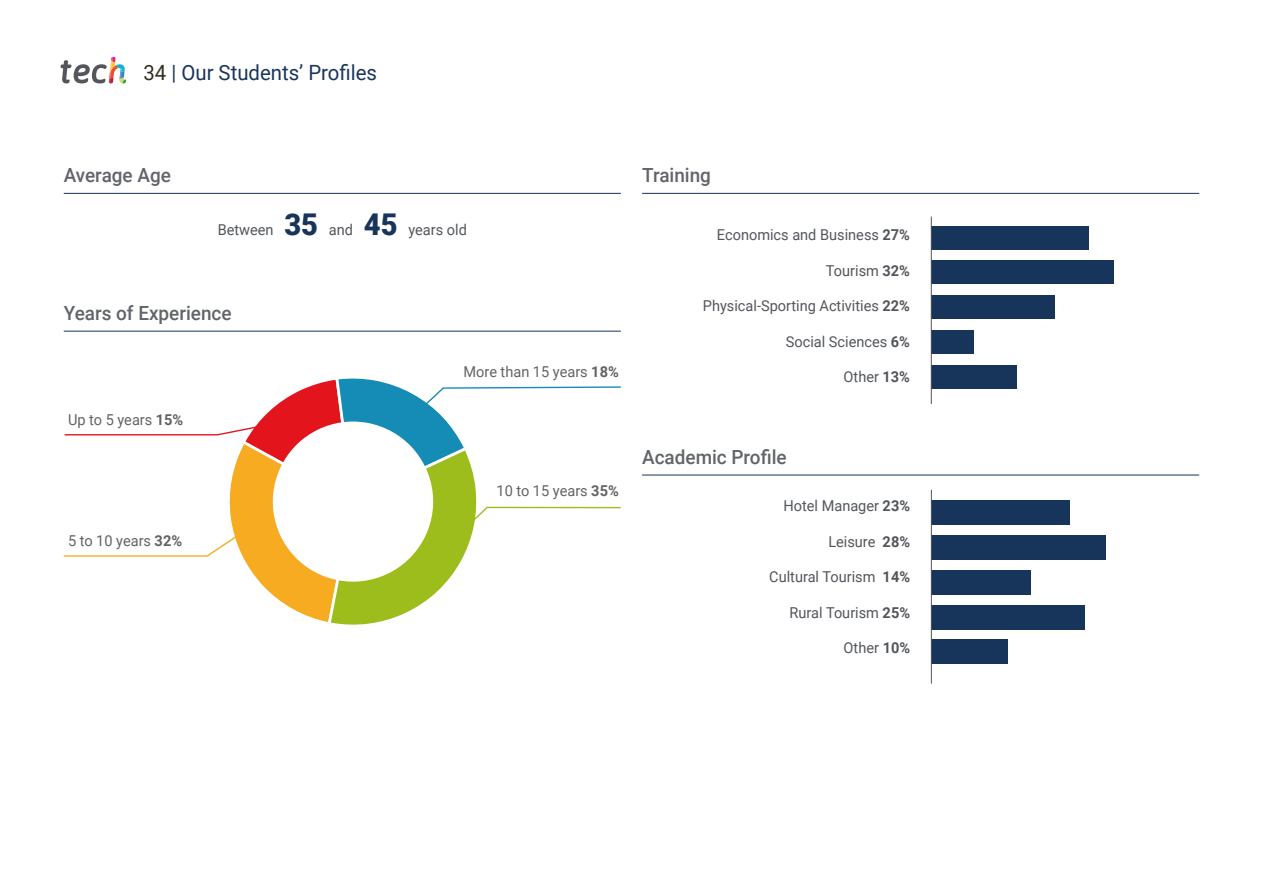
<style>
.page{position:relative;width:1263px;height:893px;background:#fff}
.page>*{position:absolute;margin:0;border:0;box-sizing:border-box;transform-origin:0 0}
.t1{font:21px "Roboto";color:#1a355c}
.t2{font:500 19.5px "Roboto";color:#61646a}
.t3{font:15px "Roboto";color:#52555b}
.t4{font:15px "Roboto";color:#636363}
.s1{color:#312e20}
.s2{font-weight:900;font-size:30px;color:#17355b}
.s3{font-weight:700}
</style>
<div class="page">
<svg style="left:61px;top:57px;width:65px;height:27px"></svg>
<hr style="left:64px;top:193px;width:557px;height:1px;background:#17355b">
<hr style="left:64px;top:331px;width:557px;height:1px;background:#17355b">
<hr style="left:642px;top:475px;width:557px;height:1px;background:#17355b">
<div style="left:931px;top:500px;width:138px;height:25px;background:#17355b"></div>
<div style="left:931px;top:535px;width:175px;height:25px;background:#17355b"></div>
<div style="left:931px;top:570px;width:100px;height:25px;background:#17355b"></div>
<div style="left:931px;top:605px;width:153px;height:24px;background:#17355b"></div>
<div style="left:931px;top:639px;width:77px;height:25px;background:#17355b"></div>
<hr style="left:931px;top:490px;width:1px;height:194px;background:#52555b">
<hr style="left:642px;top:193px;width:557px;height:1px;background:#17355b">
<div style="left:931px;top:226px;width:158px;height:24px;background:#17355b"></div>
<div style="left:931px;top:261px;width:183px;height:23px;background:#17355b"></div>
<div style="left:931px;top:295px;width:123px;height:24px;background:#17355b"></div>
<div style="left:931px;top:330px;width:43px;height:24px;background:#17355b"></div>
<div style="left:931px;top:365px;width:85px;height:23px;background:#17355b"></div>
<hr style="left:931px;top:217px;width:1px;height:187px;background:#52555b">
<svg style="left:64px;top:378px;width:557px;height:247px"></svg>
<h1 class="t1" style="left:144px;top:57px;width:235px"><span class="s1">34</span> | Our Students’ Profiles</h1>
<h2 class="t2" style="left:64px;top:161px;width:109px">Average Age</h2>
<p class="t3" style="left:218px;top:219px;width:251px">Between <span class="s2">35</span> and <span class="s2">45</span> years old</p>
<h2 class="t2" style="left:64px;top:300px;width:169px">Years of Experience</h2>
<h2 class="t2" style="left:642px;top:161px;width:70px">Training</h2>
<p class="t3" style="left:717px;top:225px;width:195px">Economics and Business <span class="s3">27%</span></p>
<p class="t3" style="left:826px;top:260px;width:86px">Tourism <span class="s3">32%</span></p>
<p class="t3" style="left:703px;top:296px;width:209px">Physical-Sporting Activities <span class="s3">22%</span></p>
<p class="t3" style="left:786px;top:331px;width:126px">Social Sciences <span class="s3">6%</span></p>
<p class="t4" style="left:68px;top:409px;width:117px">Up to 5 years <span class="s3">15%</span></p>
<p class="t4" style="left:68px;top:530px;width:116px">5 to 10 years <span class="s3">32%</span></p>
<p class="t4" style="left:463px;top:361px;width:157px">More than 15 years <span class="s3">18%</span></p>
<p class="t3" style="left:843px;top:367px;width:68px">Other <span class="s3">13%</span></p>
<p class="t4" style="left:496px;top:480px;width:124px">10 to 15 years <span class="s3">35%</span></p>
<h2 class="t2" style="left:642px;top:444px;width:146px">Academic Profile</h2>
<p class="t3" style="left:783px;top:496px;width:128px">Hotel Manager <span class="s3">23%</span></p>
<p class="t3" style="left:828px;top:531px;width:83px">Leisure <span class="s3">28%</span></p>
<p class="t3" style="left:769px;top:567px;width:142px">Cultural Tourism <span class="s3">14%</span></p>
<p class="t3" style="left:790px;top:602px;width:122px">Rural Tourism <span class="s3">25%</span></p>
<p class="t3" style="left:844px;top:638px;width:68px">Other <span class="s3">10%</span></p>
</div>
